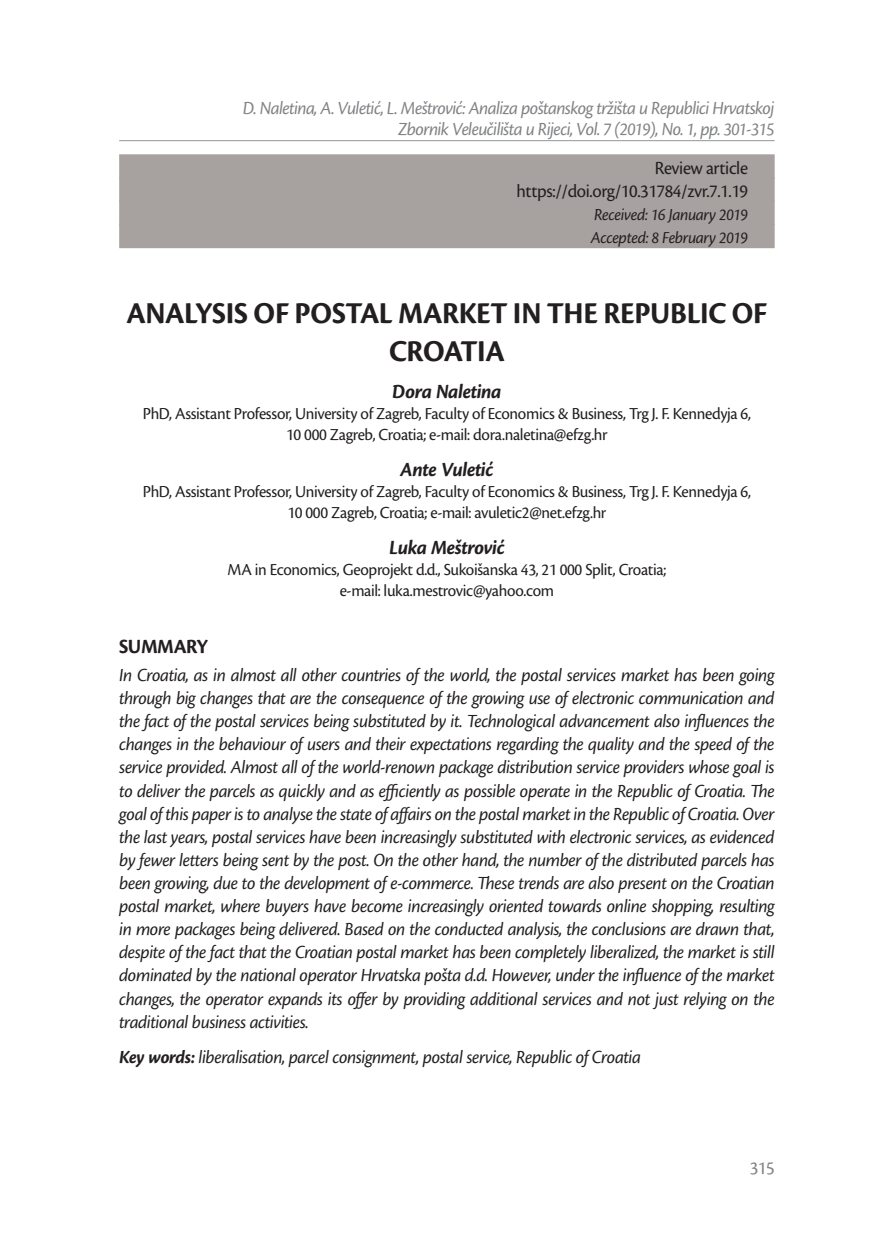
<style>
.page{position:relative;width:874px;height:1241px;background:#fff}
.page>*{position:absolute;margin:0;border:0;box-sizing:border-box;transform-origin:0 0}
.Naslov{font:700 31.5px/37.8px "Cronos Pro";letter-spacing:-.015em;color:#231f20;text-align:center;scale:.96 1}
.t1{font:italic 700 21px "Cronos Pro";letter-spacing:-.02em;color:#231f20;scale:.96 1}
.Sadržaj{font:700 21px "Cronos Pro";letter-spacing:-.025em;color:#231f20;scale:.96 1}
.t2{font:italic 19.25px/23.1px "Cronos Pro";letter-spacing:-.025em;color:#231f20;text-align:justify;scale:.96 1}
.t3{font:italic 19.25px/21px "Cronos Pro";letter-spacing:-.035em;color:#808285;text-align:right;scale:.96 1}
.zaglavlje_iznad_nasl{font:19.25px "Cronos Pro";letter-spacing:-.02em;color:#231f20;scale:.96 1}
.t4{font:19.25px "Cronos Pro";color:#808285;scale:.96 1}
.t5{font:17.5px/21px "Cronos Pro";letter-spacing:-.02em;color:#231f20;text-align:center;scale:.96 1}
.zaglavlje_iznad_nasl-2{font:italic 17.5px "Cronos Pro";letter-spacing:-.02em;color:#231f20;scale:.96 1}
.s1{font-weight:700}
</style>
<div class="page">
<hr style="left:119px;top:140px;width:655px;height:1px;background:#939598">
<div style="left:119px;top:154px;width:655px;height:25px;background:#a7a2a0"></div>
<div style="left:119px;top:177px;width:655px;height:25px;background:#a7a2a0"></div>
<div style="left:119px;top:200px;width:655px;height:25px;background:#a7a2a0"></div>
<div style="left:119px;top:224px;width:655px;height:24px;background:#a7a2a0"></div>
<p class="t3" style="left:243px;top:98px;width:555px">D. Naletina, A. Vuletić, L. Meštrović: Analiza poštanskog tržišta u Republici Hrvatskoj<br>Zbornik Veleučilišta u Rijeci, Vol. 7 (2019), No. 1, pp. 301-315</p>
<p class="zaglavlje_iznad_nasl" style="left:654px;top:157px;width:99px">Review article</p>
<p class="zaglavlje_iznad_nasl" style="left:516px;top:180px;width:242px">https://doi.org/10.31784/zvr.7.1.19</p>
<p class="zaglavlje_iznad_nasl-2" style="left:594px;top:205px;width:162px">Received: 16 January 2019</p>
<p class="zaglavlje_iznad_nasl-2" style="left:590px;top:228px;width:165px">Accepted: 8 February 2019</p>
<p class="Naslov" style="left:126px;top:294px;width:668px">ANALYSIS OF POSTAL MARKET IN THE REPUBLIC OF<br>CROATIA</p>
<p class="t1" style="left:392px;top:379px;width:115px">Dora Naletina</p>
<p class="t5" style="left:143px;top:403px;width:634px">PhD, Assistant Professor, University of Zagreb, Faculty of Economics &amp; Business, Trg J. F. Kennedyja 6,<br>10 000 Zagreb, Croatia; e-mail: dora.naletina@efzg.hr</p>
<p class="t1" style="left:400px;top:457px;width:99px">Ante Vuletić</p>
<p class="t5" style="left:143px;top:481px;width:634px">PhD, Assistant Professor, University of Zagreb, Faculty of Economics &amp; Business, Trg J. F. Kennedyja 6,<br>10 000 Zagreb, Croatia; e-mail: avuletic2@net.efzg.hr</p>
<p class="t1" style="left:389px;top:535px;width:122px">Luka Meštrović</p>
<p class="t5" style="left:227px;top:559px;width:458px">MA in Economics, Geoprojekt d.d., Sukoišanska 43, 21 000 Split, Croatia; e-mail: luka.mestrovic@yahoo.com</p>
<p class="Sadržaj" style="left:119px;top:634px;width:94px">SUMMARY</p>
<p class="t2" style="left:119px;top:663px;width:684px">In Croatia, as in almost all other countries of the world, the postal services market has been going through big changes that are the consequence of the growing use of electronic communication and the fact of the postal services being substituted by it. Technological advancement also influences the changes in the behaviour of users and their expectations regarding the quality and the speed of the service provided. Almost all of the world-renown package distribution service providers whose goal is to deliver the parcels as quickly and as efficiently as possible operate in the Republic of Croatia. The goal of this paper is to analyse the state of affairs on the postal market in the Republic of Croatia. Over the last years, postal services have been increasingly substituted with electronic services, as evidenced by fewer letters being sent by the post. On the other hand, the number of the distributed parcels has been growing, due to the development of e-commerce. These trends are also present on the Croatian postal market, where buyers have become increasingly oriented towards online shopping, resulting in more packages being delivered. Based on the conducted analysis, the conclusions are drawn that, despite of the fact that the Croatian postal market has been completely liberalized, the market is still dominated by the national operator Hrvatska pošta d.d. However, under the influence of the market changes, the operator expands its offer by providing additional services and not just relying on the traditional business activities.</p>
<p class="t2" style="left:119px;top:1045px;width:545px"><span class="s1">Key words:</span> liberalisation, parcel consignment, postal service, Republic of Croatia</p>
<p class="t4" style="left:749px;top:1156px;width:27px">315</p>
</div>
